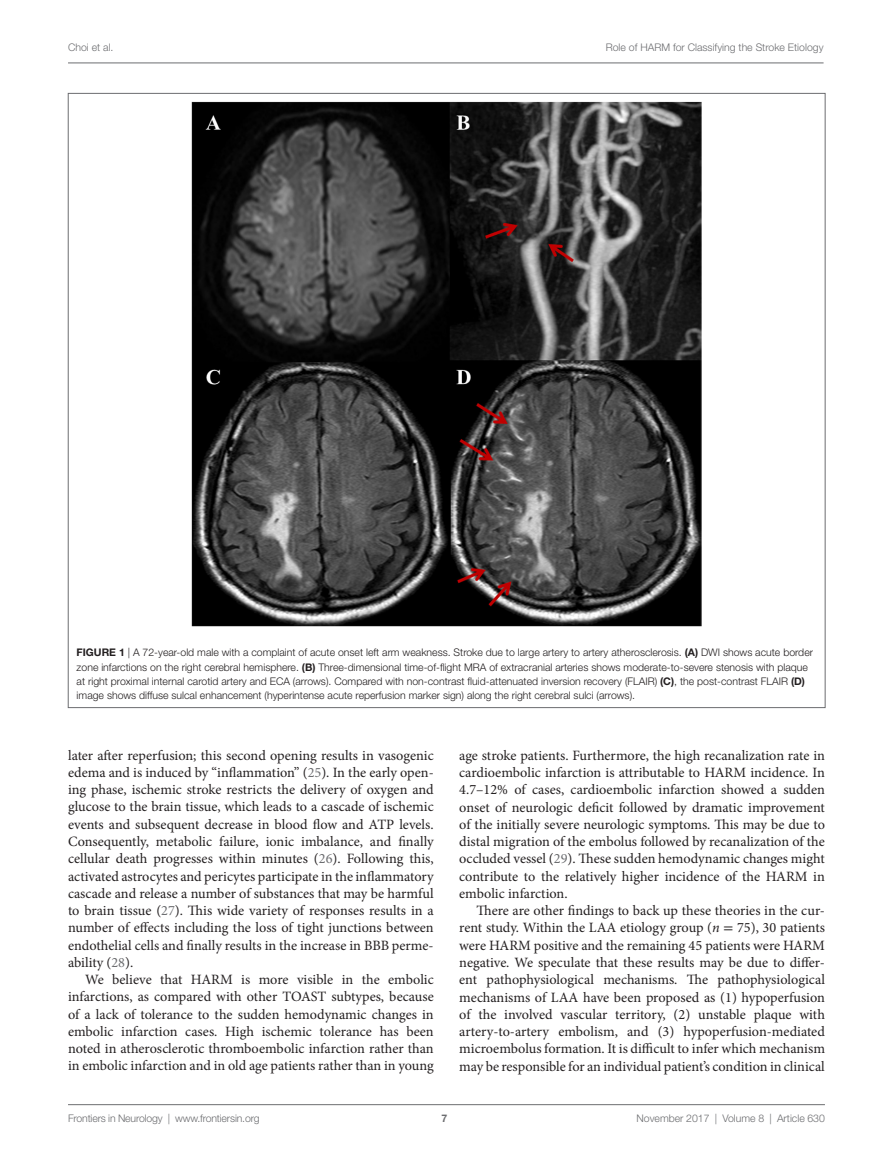
<style>
.page{position:relative;width:893px;height:1170px;background:#fff}
.page>*{position:absolute;margin:0;border:0;box-sizing:border-box;transform-origin:0 0}
.t1{font:14.25px/17.2px "Minion Pro";color:#231f20;text-align:justify}
.t2{font:300 10.5px/14.2px "Helvetica Neue LT Std";color:#231f20}
.t3{font:300 10.5px "Helvetica Neue LT Std";color:#6c6d70}
.t4{font:700 10.5px "Helvetica Neue LT Std";color:#6c6d70}
.s1{font-weight:700}
.s2{color:#6c6d70}
.s3{font-style:italic}
.s4{font-family:"STIX General"}
</style>
<div class="page">
<img style="left:192px;top:102px;width:510px;height:524px">
<hr style="left:68px;top:1104px;width:757px;height:1px;background:#6c6d70">
<hr style="left:68px;top:63px;width:755px;height:1px;background:#6c6d70">
<p class="t3" style="left:68px;top:41px;width:47px">Choi et al.</p>
<p class="t3" style="left:606px;top:41px;width:219px">Role of HARM for Classifying the Stroke Etiology</p>
<p class="t2" style="left:77px;top:645px;width:738px"><span class="s1">FIGURE 1</span> | A 72-year-old male with a complaint of acute onset left arm weakness. Stroke due to large artery to artery atherosclerosis. <span class="s1">(A)</span> DWI shows acute border zone infarctions on the right cerebral hemisphere. <span class="s1">(B)</span> Three-dimensional time-of-flight MRA of extracranial arteries shows moderate-to-severe stenosis with plaque at right proximal internal carotid artery and ECA (arrows). Compared with non-contrast fluid-attenuated inversion recovery (FLAIR) <span class="s1">(C)</span>, the post-contrast FLAIR <span class="s1">(D) </span>image shows diffuse sulcal enhancement (hyperintense acute reperfusion marker sign) along the right cerebral sulci (arrows).</p>
<p class="t1" style="left:68px;top:746px;width:367px">later after reperfusion; this second opening results in vasogenic edema and is induced by “inflammation” (<span class="s2">25</span>). In the early open&shy;ing phase, ischemic stroke restricts the delivery of oxygen and glucose to the brain tissue, which leads to a cascade of ischemic events and subsequent decrease in blood flow and ATP levels.<br>Consequently, metabolic failure, ionic imbalance, and finally cellular death progresses within minutes (<span class="s2">26</span>). Following this, activated astrocytes and pericytes participate in the inflammatory cascade and release a number of substances that may be harmful to brain tissue (<span class="s2">27</span>). This wide variety of responses results in a number of effects including the loss of tight junctions between endothelial cells and finally results in the increase in BBB perme&shy;ability (<span class="s2">28</span>).</p>
<p class="t1" style="left:68px;top:970px;width:367px;text-indent:17px">We believe that HARM is more visible in the embolic infarctions, as compared with other TOAST subtypes, because of a lack of tolerance to the sudden hemodynamic changes in embolic infarction cases. High ischemic tolerance has been noted in atherosclerotic thromboembolic infarction rather than in embolic infarction and in old age patients rather than in young</p>
<p class="t1" style="left:459px;top:746px;width:367px">age stroke patients. Furthermore, the high recanalization rate in cardioembolic infarction is attributable to HARM incidence. In 4.7–12% of cases, cardioembolic infarction showed a sudden onset of neurologic deficit followed by dramatic improvement of the initially severe neurologic symptoms. This may be due to distal migration of the embolus followed by recanalization of the occluded vessel (<span class="s2">29</span>). These sudden hemodynamic changes might contribute to the relatively higher incidence of the HARM in embolic infarction.</p>
<p class="t1" style="left:459px;top:902px;width:367px;text-indent:17px">There are other findings to back up these theories in the cur&shy;rent study. Within the LAA etiology group (<span class="s3">n</span> <span class="s4">=</span> 75), 30 patients were HARM positive and the remaining 45 patients were HARM negative. We speculate that these results may be due to differ&shy;ent pathophysiological mechanisms. The pathophysiological mechanisms of LAA have been proposed as (1) hypoperfusion of the involved vascular territory, (2) unstable plaque with artery-to-artery embolism, and (3) hypoperfusion-mediated microembolus formation. It is difficult to infer which mechanism may be responsible for an individual patient’s condition in clinical</p>
<p class="t3" style="left:68px;top:1111px;width:193px">Frontiers in Neurology | www.frontiersin.org</p>
<p class="t3" style="left:636px;top:1111px;width:190px">November 2017 | Volume 8 | Article 630</p>
<p class="t4" style="left:441px;top:1111px;width:7px">7</p>
</div>
